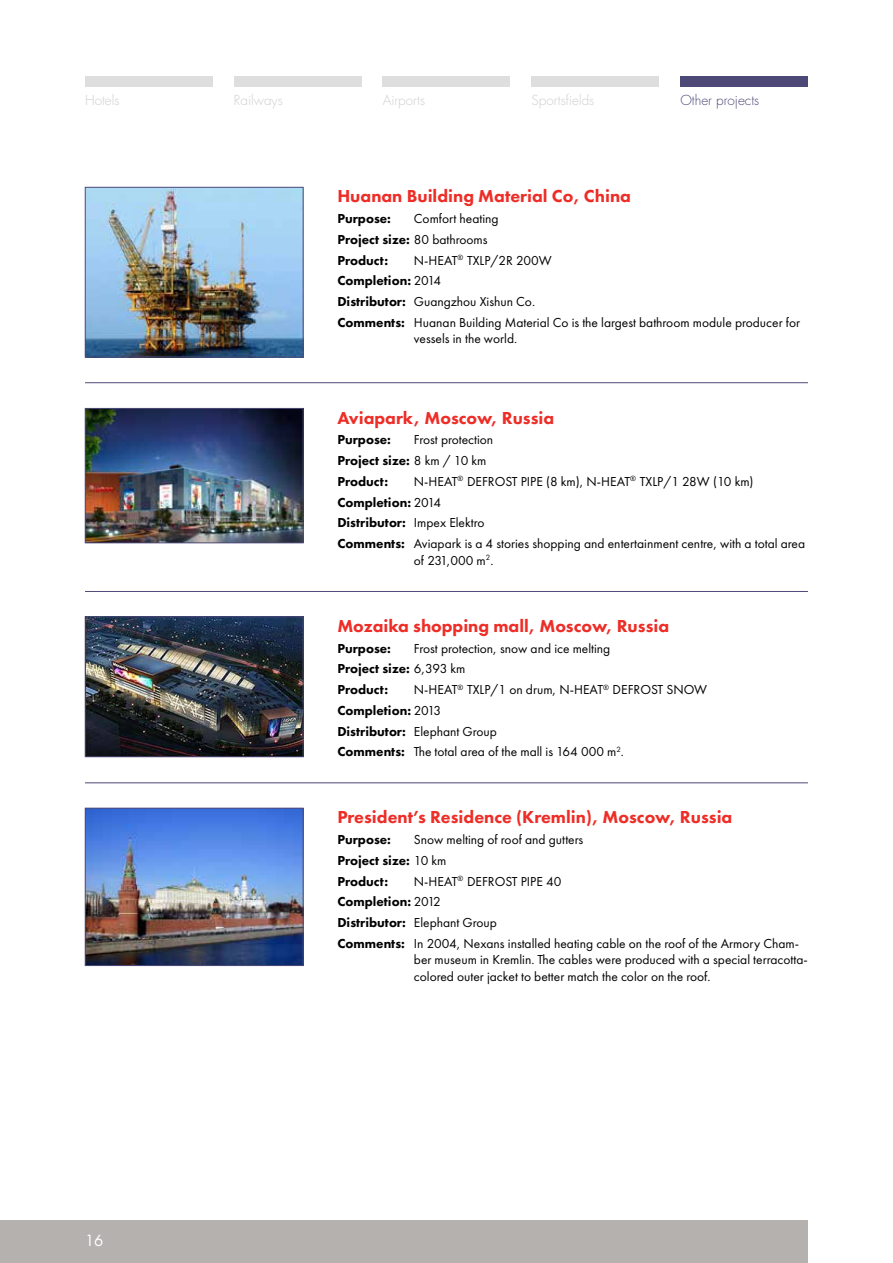
<style>
.page{position:relative;width:893px;height:1263px;background:#fff}
.page>*{position:absolute;margin:0;border:0;box-sizing:border-box;transform-origin:0 0}
.t1{font:18px "Futura PT Heavy";color:#ee2d27}
.t2{font:15px "Futura Std";color:#fff}
.t3{font:13.5px/20.7px "Futura PT Book";color:#000}
.t4{font:13.5px/20.7px "Futura PT Heavy";color:#000}
.t5{font:300 13.5px "Futura Std";color:#cfcfcf}
.t6{font:300 13.5px "Futura Std";color:#4d4977}
.s1{font-family:"Futura PT Book"}
.s2{font-family:"Futura PT Heavy"}
</style>
<div class="page">
<div style="left:0;top:1220px;width:808px;height:43px;background:#b4b1af"></div>
<hr style="left:85px;top:382px;width:723px;height:1px;background:#4d4977">
<hr style="left:85px;top:591px;width:723px;height:1px;background:#4d4977">
<hr style="left:85px;top:782px;width:723px;height:1px;background:#4d4977">
<img style="left:87px;top:189px;width:214px;height:166px">
<div style="left:85px;top:187px;width:218px;height:170px;border:1px solid #4d4977"></div>
<img style="left:87px;top:410px;width:214px;height:131px">
<div style="left:85px;top:408px;width:218px;height:135px;border:1px solid #4d4977"></div>
<img style="left:87px;top:810px;width:214px;height:154px">
<div style="left:85px;top:808px;width:218px;height:158px;border:1px solid #4d4977"></div>
<img style="left:87px;top:619px;width:214px;height:136px">
<div style="left:85px;top:617px;width:218px;height:140px;border:1px solid #4d4977"></div>
<div style="left:85px;top:77px;width:128px;height:10px;background:#dfdede"></div>
<div style="left:234px;top:77px;width:127px;height:10px;background:#dfdede"></div>
<div style="left:383px;top:77px;width:127px;height:10px;background:#dfdede"></div>
<div style="left:531px;top:77px;width:128px;height:10px;background:#dfdede"></div>
<div style="left:680px;top:77px;width:128px;height:10px;background:#4d4977"></div>
<p class="t5" style="left:85px;top:92px;width:36px">Hotels</p>
<p class="t5" style="left:234px;top:92px;width:50px">Railways</p>
<p class="t5" style="left:383px;top:92px;width:44px">Airports</p>
<p class="t5" style="left:532px;top:92px;width:64px">Sportsfields</p>
<p class="t6" style="left:680px;top:92px;width:80px">Other projects</p>
<h1 class="t1" style="left:337px;top:185px;width:295px">Huanan Building Material Co, China</h1>
<p class="t4" style="left:337px;top:208px;width:55px">Purpose:</p>
<p class="t3" style="left:414px;top:208px;width:86px">Comfort heating</p>
<p class="t4" style="left:337px;top:229px;width:152px">Project size: <span class="s1">80 bathrooms<br></span>Product:</p>
<p class="t3" style="left:414px;top:250px;width:139px">N-HEAT<sup>®</sup> TXLP/2R 200W</p>
<p class="t4" style="left:337px;top:270px;width:105px">Completion: <span class="s1">2014</span></p>
<p class="t3" style="left:337px;top:291px;width:464px"><span class="s2">Distributor:</span> Guangzhou Xishun Co.<br><span class="s2">Comments:</span> Huanan Building Material Co is the largest bathroom module producer for</p>
<p class="t3" style="left:414px;top:328px;width:105px">vessels in the world.</p>
<h1 class="t1" style="left:337px;top:406px;width:218px">Aviapark, Moscow, Russia</h1>
<p class="t4" style="left:337px;top:429px;width:55px">Purpose:</p>
<p class="t3" style="left:414px;top:429px;width:81px">Frost protection</p>
<p class="t4" style="left:337px;top:450px;width:151px">Project size: <span class="s1">8 km / 10 km<br></span>Product:</p>
<p class="t3" style="left:414px;top:471px;width:341px">N-HEAT<sup>®</sup> DEFROST PIPE (8 km), N-HEAT<sup>®</sup> TXLP/1 28W (10 km)</p>
<p class="t4" style="left:337px;top:491px;width:149px">Completion: <span class="s1">2014<br></span>Distributor: <span class="s1">Impex Elektro</span></p>
<p class="t3" style="left:414px;top:535px;width:393px;line-height:16.5px;text-indent:-77px"><span class="s2">Comments:</span> Aviapark is a 4 stories shopping and entertainment centre, with a total area of 231,000 m<sup>2</sup>.</p>
<h1 class="t1" style="left:337px;top:614px;width:333px">Mozaika shopping mall, Moscow, Russia</h1>
<p class="t4" style="left:337px;top:637px;width:55px">Purpose:</p>
<p class="t3" style="left:414px;top:638px;width:198px">Frost protection, snow and ice melting</p>
<p class="t4" style="left:337px;top:658px;width:130px">Project size: <span class="s1">6,393 km<br></span>Product:</p>
<p class="t3" style="left:414px;top:679px;width:295px">N-HEAT<sup>®</sup> TXLP/1 on drum, N-HEAT<sup>®</sup> DEFROST SNOW</p>
<p class="t4" style="left:337px;top:700px;width:105px">Completion: <span class="s1">2013</span></p>
<p class="t3" style="left:337px;top:721px;width:288px"><span class="s2">Distributor:</span> Elephant Group<br><span class="s2">Comments:</span> The total area of the mall is 164 000 m<sup>2</sup>.</p>
<p class="t2" style="left:85px;top:1230px;width:20px">16</p>
<h1 class="t1" style="left:337px;top:806px;width:397px">President’s Residence (Kremlin), Moscow, Russia</h1>
<p class="t4" style="left:337px;top:829px;width:55px">Purpose:</p>
<p class="t3" style="left:414px;top:829px;width:171px">Snow melting of roof and gutters</p>
<p class="t4" style="left:337px;top:850px;width:111px">Project size: <span class="s1">10 km<br></span>Product:</p>
<p class="t3" style="left:414px;top:871px;width:149px">N-HEAT<sup>®</sup> DEFROST PIPE 40</p>
<p class="t4" style="left:337px;top:891px;width:105px">Completion: <span class="s1">2012</span></p>
<p class="t3" style="left:337px;top:912px;width:463px"><span class="s2">Distributor:</span> Elephant Group<br><span class="s2">Comments:</span> In 2004, Nexans installed heating cable on the roof of the Armory Cham-</p>
<p class="t3" style="left:414px;top:951px;width:396px;line-height:16.5px">ber museum in Kremlin. The cables were produced with a special terracotta&shy;colored outer jacket to better match the color on the roof.</p>
</div>
